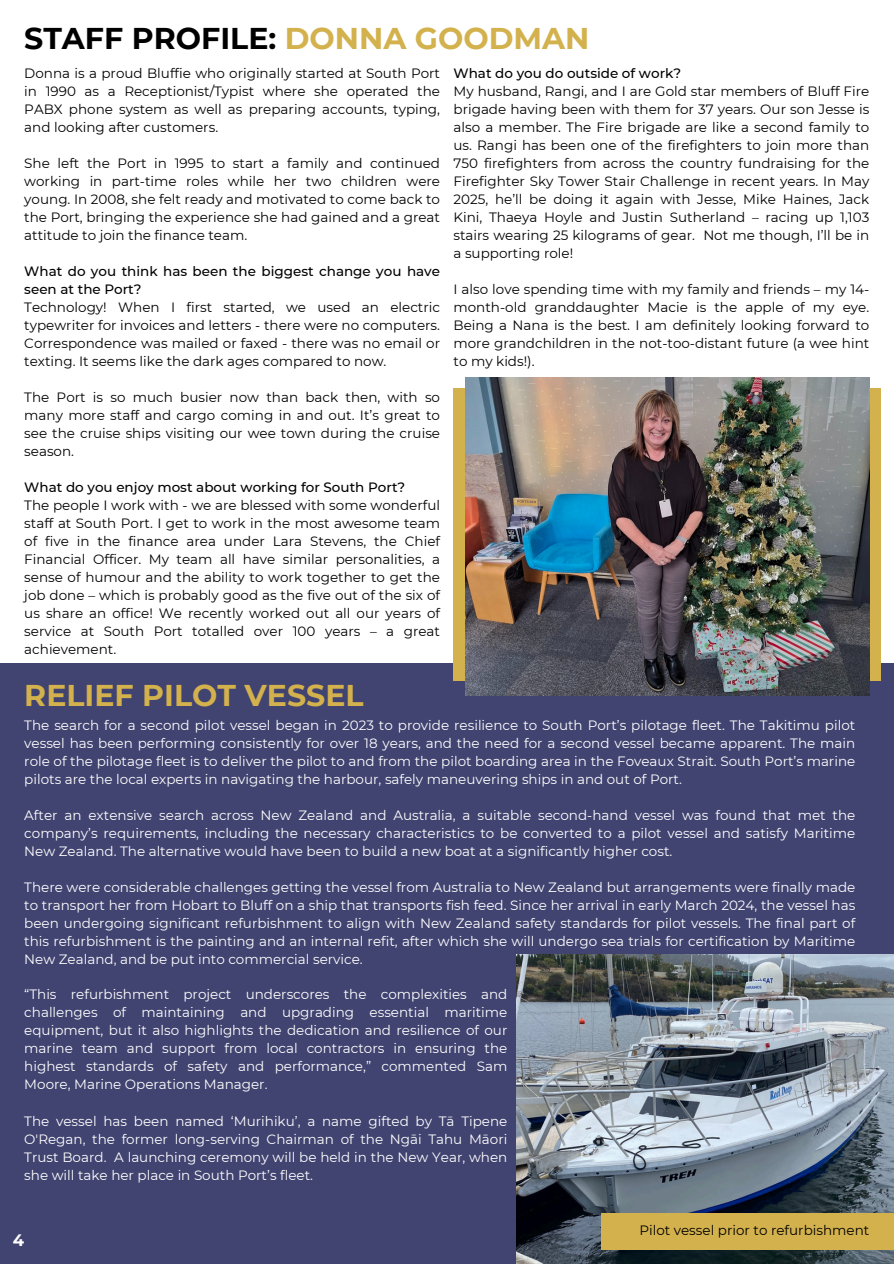
<style>
.page{position:relative;width:894px;height:1264px;background:#fff}
.page>*{position:absolute;margin:0;border:0;box-sizing:border-box;transform-origin:0 0}
.t1{font:700 30px "Montserrat";color:#000}
.t2{font:700 30px "Montserrat";color:#d3b14d}
.t3{font:700 16.5px "Montserrat";color:#fff}
.t4{font:13.5px/18px "Montserrat";color:#000;text-align:justify}
.t5{font:13.5px/18px "Montserrat";color:#fff;text-align:justify}
.t6{font:500 13.5px/18px "Montserrat";color:#000}
.s1{color:#d3b14d}
</style>
<div class="page">
<div style="left:0;top:663px;width:893px;height:600px;background:#414370"></div>
<img style="left:516px;top:954px;width:377px;height:309px">
<div style="left:453px;top:388px;width:428px;height:293px;background:#d3b14d"></div>
<img style="left:465px;top:377px;width:404px;height:319px">
<div style="left:600px;top:1213px;width:293px;height:36px;background:#d3b14d"></div>
<p class="t1" style="left:24px;top:20px;width:566px">STAFF PROFILE: <span class="s1">DONNA GOODMAN</span></p>
<h1 class="t4" style="left:24px;top:64px;width:417px">Donna is a proud Bluffie who originally started at South Port in 1990 as a Receptionist/Typist where she operated the PABX phone system as well as preparing accounts, typing, and looking after customers.</h1>
<p class="t4" style="left:24px;top:154px;width:417px">She left the Port in 1995 to start a family and continued working in part-time roles while her two children were young. In 2008, she felt ready and motivated to come back to the Port, bringing the experience she had gained and a great attitude to join the finance team.</p>
<p class="t6" style="left:24px;top:262px;width:417px">What do you think has been the biggest change you have seen at the Port?</p>
<p class="t4" style="left:24px;top:298px;width:417px">Technology! When I first started, we used an electric typewriter for invoices and letters - there were no computers.<br>Correspondence was mailed or faxed - there was no email or texting. It seems like the dark ages compared to now.</p>
<p class="t4" style="left:24px;top:388px;width:417px">The Port is so much busier now than back then, with so many more staff and cargo coming in and out. It’s great to see the cruise ships visiting our wee town during the cruise season.</p>
<p class="t6" style="left:24px;top:478px;width:382px">What do you enjoy most about working for South Port?</p>
<p class="t4" style="left:24px;top:496px;width:417px">The people I work with - we are blessed with some wonderful staff at South Port. I get to work in the most awesome team of five in the finance area under Lara Stevens, the Chief Financial Officer. My team all have similar personalities, a sense of humour and the ability to work together to get the job done – which is probably good as the five out of the six of us share an office! We recently worked out all our years of service at South Port totalled over 100 years – a great achievement.</p>
<p class="t2" style="left:24px;top:677px;width:341px">RELIEF PILOT VESSEL</p>
<p class="t6" style="left:453px;top:64px;width:229px">What do you do outside of work?</p>
<p class="t4" style="left:453px;top:82px;width:417px">My husband, Rangi, and I are Gold star members of Bluff Fire brigade having been with them for 37 years. Our son Jesse is also a member. The Fire brigade are like a second family to us. Rangi has been one of the firefighters to join more than 750 firefighters from across the country fundraising for the Firefighter Sky Tower Stair Challenge in recent years. In May 2025, he’ll be doing it again with Jesse, Mike Haines, Jack Kini, Thaeya Hoyle and Justin Sutherland – racing up 1,103 stairs wearing 25 kilograms of gear. Not me though, I’ll be in a supporting role!</p>
<p class="t4" style="left:453px;top:280px;width:417px">I also love spending time with my family and friends – my 14- month-old granddaughter Macie is the apple of my eye.<br>Being a Nana is the best. I am definitely looking forward to more grandchildren in the not-too-distant future (a wee hint to my kids!).</p>
<h1 class="t5" style="left:24px;top:716px;width:832px">The search for a second pilot vessel began in 2023 to provide resilience to South Port’s pilotage fleet. The Takitimu pilot vessel has been performing consistently for over 18 years, and the need for a second vessel became apparent. The main role of the pilotage fleet is to deliver the pilot to and from the pilot boarding area in the Foveaux Strait. South Port’s marine pilots are the local experts in navigating the harbour, safely maneuvering ships in and out of Port.</h1>
<p class="t5" style="left:24px;top:806px;width:832px">After an extensive search across New Zealand and Australia, a suitable second-hand vessel was found that met the company’s requirements, including the necessary characteristics to be converted to a pilot vessel and satisfy Maritime New Zealand. The alternative would have been to build a new boat at a significantly higher cost.</p>
<p class="t5" style="left:24px;top:878px;width:832px">There were considerable challenges getting the vessel from Australia to New Zealand but arrangements were finally made to transport her from Hobart to Bluff on a ship that transports fish feed. Since her arrival in early March 2024, the vessel has been undergoing significant refurbishment to align with New Zealand safety standards for pilot vessels. The final part of this refurbishment is the painting and an internal refit, after which she will undergo sea trials for certification by Maritime New Zealand, and be put into commercial service.</p>
<p class="t5" style="left:24px;top:985px;width:484px">“This refurbishment project underscores the complexities and challenges of maintaining and upgrading essential maritime equipment, but it also highlights the dedication and resilience of our marine team and support from local contractors in ensuring the highest standards of safety and performance,” commented Sam Moore, Marine Operations Manager.</p>
<p class="t5" style="left:24px;top:1111px;width:484px">The vessel has been named ‘Murihiku’, a name gifted by Tā Tipene O'Regan, the former long-serving Chairman of the Ngāi Tahu Māori Trust Board. A launching ceremony will be held in the New Year, when she will take her place in South Port’s fleet.</p>
<p class="t3" style="left:13px;top:1229px;width:13px">4</p>
<p class="t4" style="left:639px;top:1221px;width:231px">Pilot vessel prior to refurbishment</p>
</div>
